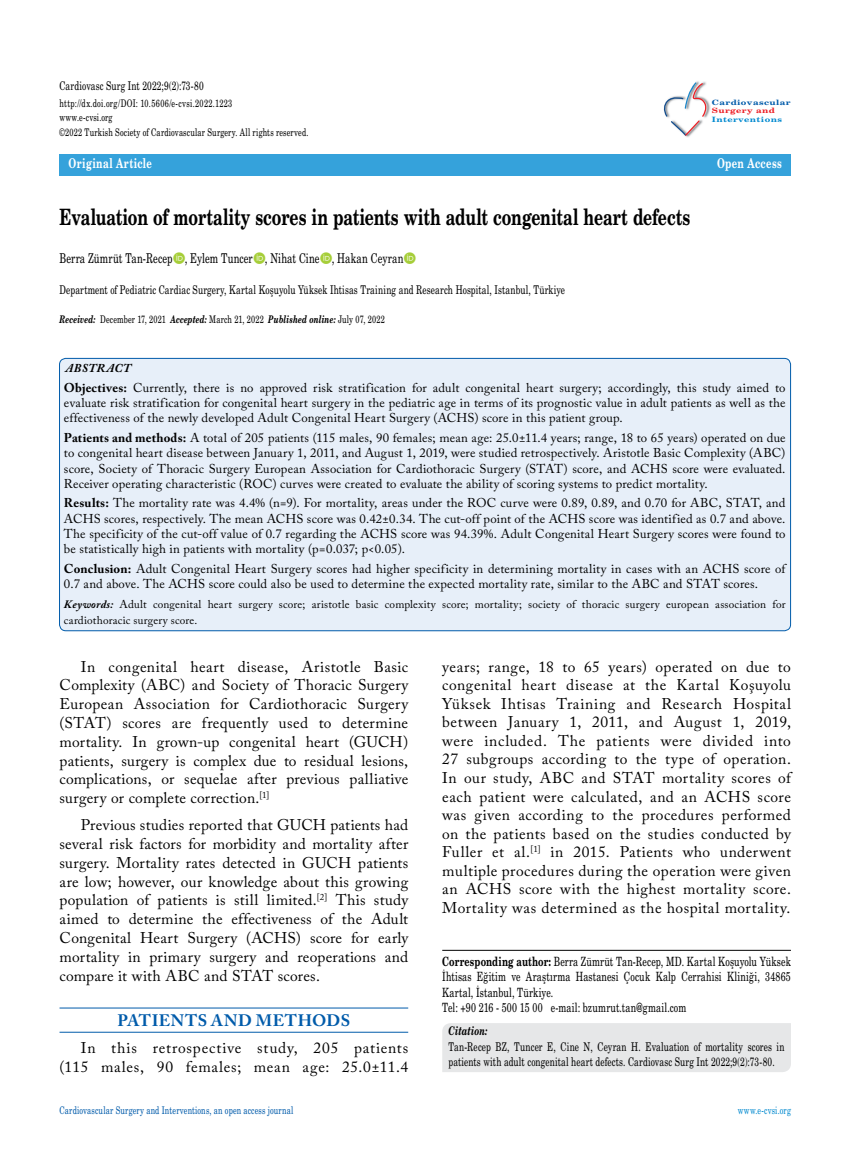
<style>
.page{position:relative;width:859px;height:1170px;background:#fff}
.page>*{position:absolute;margin:0;border:0;box-sizing:border-box;transform-origin:0 0}
.t1{font:22.5px "Madison Bold Tr";letter-spacing:-.005em;color:#000}
.t2{font:700 16.5px "Adobe Caslon Pro";letter-spacing:.035em;color:#005baa}
.t3{font:15.45px/18.8px "Adobe Caslon Pro";letter-spacing:.03em;color:#000;text-align:justify}
.t4{font:15.45px/18.8px "Adobe Caslon Pro";letter-spacing:.05em;color:#000;text-align:right}
.t5{font:13.5px "Madison Tr";letter-spacing:.01em;color:#000}
.t6{font:13.5px "Madison Bold Tr";letter-spacing:.03em;color:#fff}
.t7{font:12.75px/15.3px "Adobe Caslon Pro";letter-spacing:.015em;color:#000;text-align:justify}
.t8{font:12.75px/15.3px "Madison Tr";letter-spacing:.015em;color:#000}
.t9{font:12px/14.4px "Madison Tr";letter-spacing:.01em;color:#000}
.t10{font:12px "Madison Bold Italic Tr";letter-spacing:.005em;color:#000}
.t11{font:italic 700 12px "Adobe Caslon Pro";letter-spacing:.04em;color:#000}
.t12{font:11.25px/15.8px "Adobe Caslon Pro";letter-spacing:.015em;color:#000}
.t13{font:10.5px/14.7px "Madison Tr";letter-spacing:.02em;color:#000}
.t14{font:10.5px "Madison Tr";letter-spacing:.015em;color:#005baa}
.t15{font:10.5px "Madison Tr";letter-spacing:.015em;color:#0089cf}
.t16{font:7.35px "Madison Bold Tr";letter-spacing:.03em;color:#005baa;scale:1.8 1}
.t17{font:7.35px "Madison Bold Tr";letter-spacing:.03em;color:#0089cf;scale:1.8 1}
.t18{font:7.35px "Madison Bold Tr";letter-spacing:.03em;color:#ed1d24;scale:1.8 1}
.s1{font-family:"Madison Bold Italic Tr"}
.s2{font-weight:700}
.s3{font-weight:700;font-style:italic}
.s4{font-family:"Madison Bold Tr"}
</style>
<div class="page">
<img style="left:685px;top:81px;width:25px;height:56px">
<svg style="left:664px;top:82px;width:44px;height:54px"></svg>
<div style="left:60px;top:154px;width:731px;height:22px;background:#35a2db"></div>
<hr style="left:442px;top:950px;width:349px;height:1px;background:#000">
<div style="left:60px;top:358px;width:730px;height:272px;background:#e7eff9;border-radius:6px"></div>
<hr style="left:60px;top:1007px;width:348px;height:1px;background:#005baa">
<hr style="left:60px;top:1031px;width:348px;height:1px;background:#005baa">
<div style="left:442px;top:1023px;width:349px;height:48px;background:#e6e7e8"></div>
<p class="t9" style="left:60px;top:78px;width:146px">Cardiovasc Surg Int 2022;9(2):73-80</p>
<p class="t13" style="left:60px;top:95px;width:250px">http://dx.doi.org/DOI: 10.5606/e-cvsi.2022.1223<br>www.e-cvsi.org<br>©2022 Turkish Society of Cardiovascular Surgery. All rights reserved.</p>
<p class="t16" style="left:712px;top:97px;width:45px">Cardiovascular</p>
<p class="t18" style="left:712px;top:106px;width:37px">Surgery and</p>
<p class="t17" style="left:712px;top:115px;width:40px">Interventions</p>
<p class="t6" style="left:69px;top:155px;width:85px">Original Article</p>
<p class="t6" style="left:717px;top:155px;width:66px">Open Access</p>
<h1 class="t1" style="left:60px;top:202px;width:632px">Evaluation of mortality scores in patients with adult congenital heart defects</h1>
<p class="t5" style="left:60px;top:249px;width:345px">Berra Zümrüt Tan-Recep , Eylem Tuncer , Nihat Cine , Hakan Ceyran</p>
<p class="t9" style="left:60px;top:282px;width:507px">Department of Pediatric Cardiac Surgery, Kartal Koşuyolu Yüksek Ihtisas Training and Research Hospital, Istanbul, Türkiye</p>
<p class="t13" style="left:60px;top:312px;width:327px"><span class="s1">Received:</span> December 17, 2021 <span class="s1">Accepted:</span> March 21, 2022 <span class="s1">Published online:</span> July 07, 2022</p>
<p class="t11" style="left:65px;top:361px;width:67px">ABSTRACT</p>
<p class="t7" style="left:64px;top:379px;width:723px"><span class="s2">Objectives:</span> Currently, there is no approved risk stratification for adult congenital heart surgery; accordingly, this study aimed to evaluate risk stratification for congenital heart surgery in the pediatric age in terms of its prognostic value in adult patients as well as the effectiveness of the newly developed Adult Congenital Heart Surgery (ACHS) score in this patient group.</p>
<p class="t7" style="left:64px;top:430px;width:723px"><span class="s2">Patients and methods:</span> A total of 205 patients (115 males, 90 females; mean age: 25.0±11.4 years; range, 18 to 65 years) operated on due to congenital heart disease between January 1, 2011, and August 1, 2019, were studied retrospectively. Aristotle Basic Complexity (ABC) score, Society of Thoracic Surgery European Association for Cardiothoracic Surgery (STAT) score, and ACHS score were evaluated.<br>Receiver operating characteristic (ROC) curves were created to evaluate the ability of scoring systems to predict mortality.</p>
<p class="t7" style="left:64px;top:495px;width:723px"><span class="s2">Results:</span> The mortality rate was 4.4% (n=9). For mortality, areas under the ROC curve were 0.89, 0.89, and 0.70 for ABC, STAT, and ACHS scores, respectively. The mean ACHS score was 0.42±0.34. The cut-off point of the ACHS score was identified as 0.7 and above.<br>The specificity of the cut-off value of 0.7 regarding the ACHS score was 94.39%. Adult Congenital Heart Surgery scores were found to be statistically high in patients with mortality (p=0.037; p&lt;0.05).</p>
<p class="t7" style="left:64px;top:561px;width:723px"><span class="s2">Conclusion:</span> Adult Congenital Heart Surgery scores had higher specificity in determining mortality in cases with an ACHS score of<br>0.7 and above. The ACHS score could also be used to determine the expected mortality rate, similar to the ABC and STAT scores.</p>
<p class="t12" style="left:64px;top:596px;width:723px"><span class="s3">Keywords:</span> Adult congenital heart surgery score; aristotle basic complexity score; mortality; society of thoracic surgery european association for cardiothoracic surgery score.</p>
<p class="t3" style="left:60px;top:657px;width:350px;text-indent:21px">In congenital heart disease, Aristotle Basic Complexity (ABC) and Society of Thoracic Surgery European Association for Cardiothoracic Surgery (STAT) scores are frequently used to determine mortality. In grown-up congenital heart (GUCH) patients, surgery is complex due to residual lesions, complications, or sequelae after previous palliative surgery or complete correction.<sup>[1]</sup></p>
<p class="t3" style="left:60px;top:815px;width:350px;text-indent:21px">Previous studies reported that GUCH patients had several risk factors for morbidity and mortality after surgery. Mortality rates detected in GUCH patients are low; however, our knowledge about this growing population of patients is still limited.<sup>[2]</sup> This study aimed to determine the effectiveness of the Adult Congenital Heart Surgery (ACHS) score for early mortality in primary surgery and reoperations and compare it with ABC and STAT scores.</p>
<p class="t2" style="left:117px;top:1010px;width:234px">PATIENTS AND METHODS</p>
<p class="t4" style="left:60px;top:1038px;width:350px">In this retrospective study, 205 patients (115 males, 90 females; mean age: 25.0±11.4</p>
<p class="t3" style="left:442px;top:657px;width:350px">years; range, 18 to 65 years) operated on due to congenital heart disease at the Kartal Koşuyolu Yüksek Ihtisas Training and Research Hospital between January 1, 2011, and August 1, 2019, were included. The patients were divided into 27 subgroups according to the type of operation.<br>In our study, ABC and STAT mortality scores of each patient were calculated, and an ACHS score was given according to the procedures performed on the patients based on the studies conducted by Fuller et al.<sup>[1]</sup> in 2015. Patients who underwent multiple procedures during the operation were given an ACHS score with the highest mortality score.<br>Mortality was determined as the hospital mortality.</p>
<p class="t8" style="left:442px;top:953px;width:350px"><span class="s4">Corresponding author:</span> Berra Zümrüt Tan-Recep, MD. Kartal Koşuyolu Yüksek İhtisas Eğitim ve Araştırma Hastanesi Çocuk Kalp Cerrahisi Kliniği, 34865<br>Kartal, İstanbul, Türkiye.<br>Tel: +90 216 - 500 15 00 e-mail: bzumrut.tan@gmail.com</p>
<p class="t10" style="left:449px;top:1022px;width:41px">Citation:</p>
<p class="t9" style="left:449px;top:1039px;width:337px">Tan-Recep BZ, Tuncer E, Cine N, Ceyran H. Evaluation of mortality scores in patients with adult congenital heart defects. Cardiovasc Surg Int 2022;9(2):73-80.</p>
<p class="t14" style="left:60px;top:1103px;width:235px">Cardiovascular Surgery and Interventions, an open access journal</p>
<p class="t15" style="left:738px;top:1103px;width:55px">www.e-cvsi.org</p>
</div>
